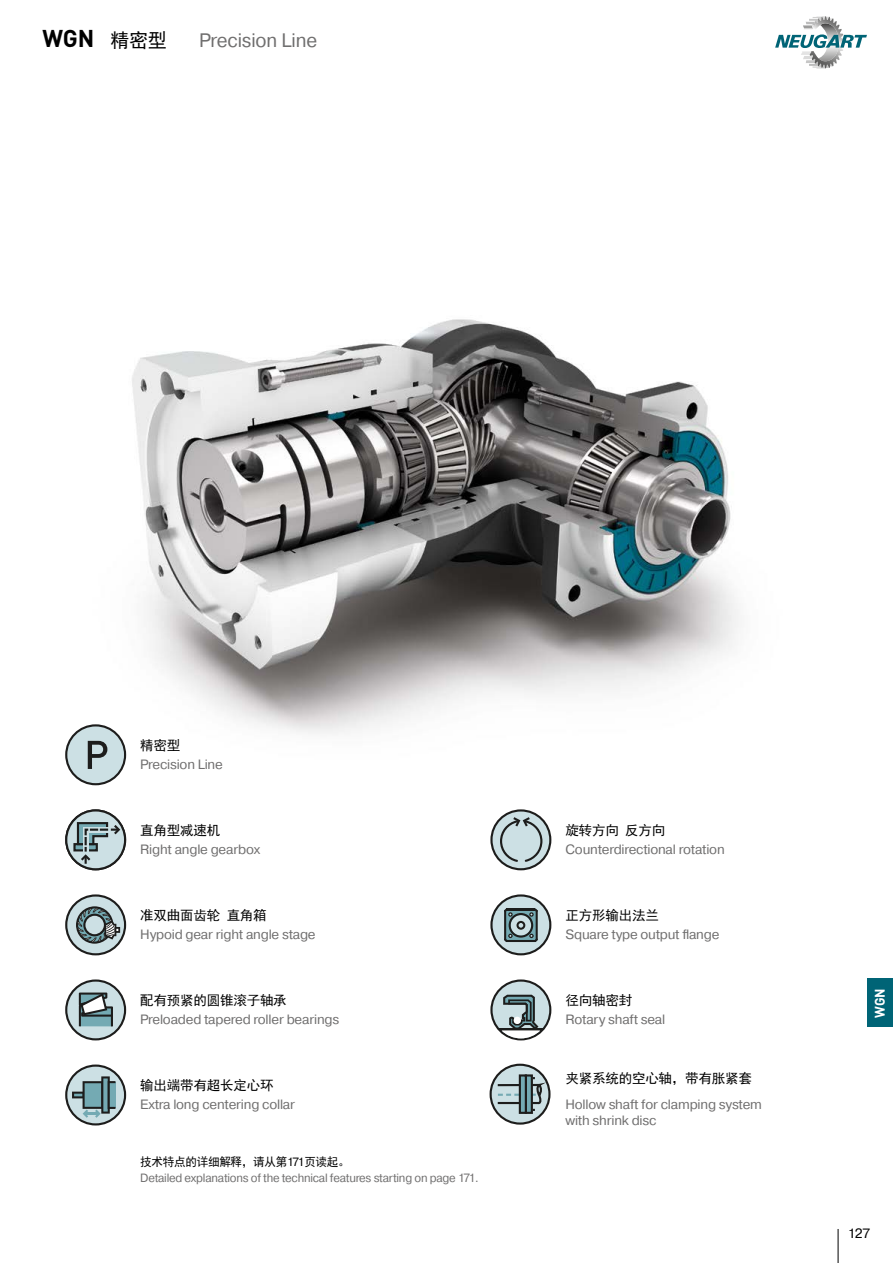
<style>
.page{position:relative;width:893px;height:1263px;background:#fff}
.page>*{position:absolute;margin:0;border:0;box-sizing:border-box;transform-origin:0 0}
.t1{font:700 24px "DIN Pro";color:#000}
.t2{font:19.5px "Pragmatica";letter-spacing:-.005em;color:#706f6f}
.t3{font:700 13.8px "DIN Pro";color:#fff;scale:.96 1}
.t4{font:13.5px/16.2px "Pragmatica";letter-spacing:-.015em;color:#706f6f}
.t5{font:13.5px "Sim Hei";letter-spacing:-.015em;color:#000}
.t6{font:13.5px "Pragmatica";color:#000}
.t7{font:12px "Pragmatica";letter-spacing:-.02em;color:#706f6f;scale:.96 1}
.t8{font:12px "Sim Hei";letter-spacing:-.02em;color:#000;scale:.96 1}
.s1{font-family:"Sim Hei";font-weight:400;font-size:19.5px}
.s2{font-family:"Pragmatica"}
</style>
<div class="page">
<svg style="left:775px;top:16px;width:92px;height:53px"></svg>
<hr style="left:838px;top:1229px;width:1px;height:34px;background:#000">
<img style="left:65px;top:319px;width:674px;height:518px">
<div style="left:867px;top:978px;width:26px;height:49px;background:#006476"></div>
<div style="left:66px;top:725px;width:59px;height:59px;background:#cce0e4;border-radius:50%"></div>
<div style="left:65px;top:724px;width:61px;height:61px;border:2px solid #1d1d1c;border-radius:50%"></div>
<svg style="left:88px;top:741px;width:19px;height:28px"></svg>
<svg style="left:66px;top:810px;width:59px;height:59px"></svg>
<div style="left:65px;top:809px;width:61px;height:61px;border:2px solid #1d1d1c;border-radius:50%"></div>
<div style="left:73px;top:843px;width:25px;height:8px;border:2px solid #1d1d1c"></div>
<svg style="left:76px;top:821px;width:46px;height:43px;background:#98acaf"></svg>
<svg style="left:66px;top:895px;width:59px;height:59px"></svg>
<div style="left:65px;top:894px;width:61px;height:61px;border:2px solid #1d1d1c;border-radius:50%"></div>
<svg style="left:76px;top:906px;width:44px;height:38px;background:#839396"></svg>
<svg style="left:66px;top:980px;width:59px;height:59px"></svg>
<div style="left:65px;top:979px;width:61px;height:61px;border:2px solid #1d1d1c;border-radius:50%"></div>
<svg style="left:79px;top:992px;width:34px;height:34px"></svg>
<svg style="left:66px;top:1065px;width:59px;height:59px"></svg>
<div style="left:65px;top:1064px;width:61px;height:61px;border:2px solid #1d1d1c;border-radius:50%"></div>
<svg style="left:72px;top:1076px;width:43px;height:42px;background:#809ea3"></svg>
<svg style="left:491px;top:810px;width:59px;height:59px"></svg>
<div style="left:490px;top:809px;width:61px;height:61px;border:2px solid #1d1d1c;border-radius:50%"></div>
<svg style="left:500px;top:817px;width:42px;height:45px;background:#afc0c3"></svg>
<div style="left:491px;top:895px;width:59px;height:59px;background:#cce0e4;border-radius:50%"></div>
<div style="left:490px;top:894px;width:61px;height:61px;border:2px solid #1d1d1c;border-radius:50%"></div>
<svg style="left:504px;top:908px;width:34px;height:34px"></svg>
<svg style="left:491px;top:980px;width:59px;height:59px"></svg>
<div style="left:490px;top:979px;width:61px;height:61px;border:2px solid #1d1d1c;border-radius:50%"></div>
<hr style="left:499px;top:1028px;width:43px;height:2px;background:#1d1d1c">
<svg style="left:502px;top:995px;width:38px;height:43px"></svg>
<div style="left:514px;top:1017px;width:7px;height:7px;background:#fff;border-radius:50%"></div>
<div style="left:491px;top:1065px;width:58px;height:58px;background:#cce0e4;border-radius:50%"></div>
<div style="left:490px;top:1064px;width:60px;height:61px;border:2px solid #1d1d1c;border-radius:50%"></div>
<hr style="left:498px;top:1084px;width:41px;height:2px;background:#1d1d1c">
<div style="left:526px;top:1075px;width:6px;height:38px;background:#74aab3"></div>
<div style="left:525px;top:1074px;width:8px;height:40px;border:2px solid #1d1d1c"></div>
<div style="left:520px;top:1075px;width:6px;height:38px;background:#74aab3"></div>
<div style="left:519px;top:1074px;width:8px;height:40px;border:2px solid #1d1d1c"></div>
<svg style="left:498px;top:1085px;width:44px;height:26px"></svg>
<h1 class="t1" style="left:43px;top:19px;width:126px">WGN <span class="s1">精密型</span></h1>
<h2 class="t2" style="left:199px;top:28px;width:120px">Precision Line</h2>
<p class="t5" style="left:140px;top:738px;width:42px">精密型</p>
<p class="t4" style="left:140px;top:757px;width:84px">Precision Line</p>
<p class="t5" style="left:140px;top:823px;width:81px">直角型减速机</p>
<p class="t4" style="left:140px;top:842px;width:121px">Right angle gearbox</p>
<p class="t5" style="left:140px;top:908px;width:128px">准双曲面齿轮 直角箱</p>
<p class="t4" style="left:140px;top:927px;width:177px">Hypoid gear right angle stage</p>
<p class="t5" style="left:140px;top:993px;width:148px">配有预紧的圆锥滚子轴承</p>
<p class="t4" style="left:140px;top:1012px;width:200px">Preloaded tapered roller bearings</p>
<p class="t5" style="left:140px;top:1078px;width:135px">输出端带有超长定心环</p>
<p class="t4" style="left:140px;top:1097px;width:156px">Extra long centering collar</p>
<p class="t8" style="left:140px;top:1155px;width:220px">技术特点的详细解释，请从第<span class="s2">171</span>页读起。</p>
<p class="t7" style="left:140px;top:1171px;width:354px">Detailed explanations of the technical features starting on page 171.</p>
<p class="t5" style="left:566px;top:823px;width:101px">旋转方向 反方向</p>
<p class="t4" style="left:566px;top:842px;width:161px">Counterdirectional rotation</p>
<p class="t5" style="left:566px;top:908px;width:95px">正方形输出法兰</p>
<p class="t4" style="left:566px;top:927px;width:155px">Square type output flange</p>
<p class="t5" style="left:566px;top:993px;width:68px">径向轴密封</p>
<p class="t4" style="left:566px;top:1012px;width:101px">Rotary shaft seal</p>
<p class="t5" style="left:566px;top:1071px;width:188px">夹紧系统的空心轴，带有胀紧套</p>
<p class="t4" style="left:566px;top:1096px;width:198px">Hollow shaft for clamping system with shrink disc</p>
<p class="t3" style="left:869px;top:1018px;width:32px;rotate:-90deg">WGN</p>
<p class="t6" style="left:848px;top:1225px;width:24px">127</p>
</div>
